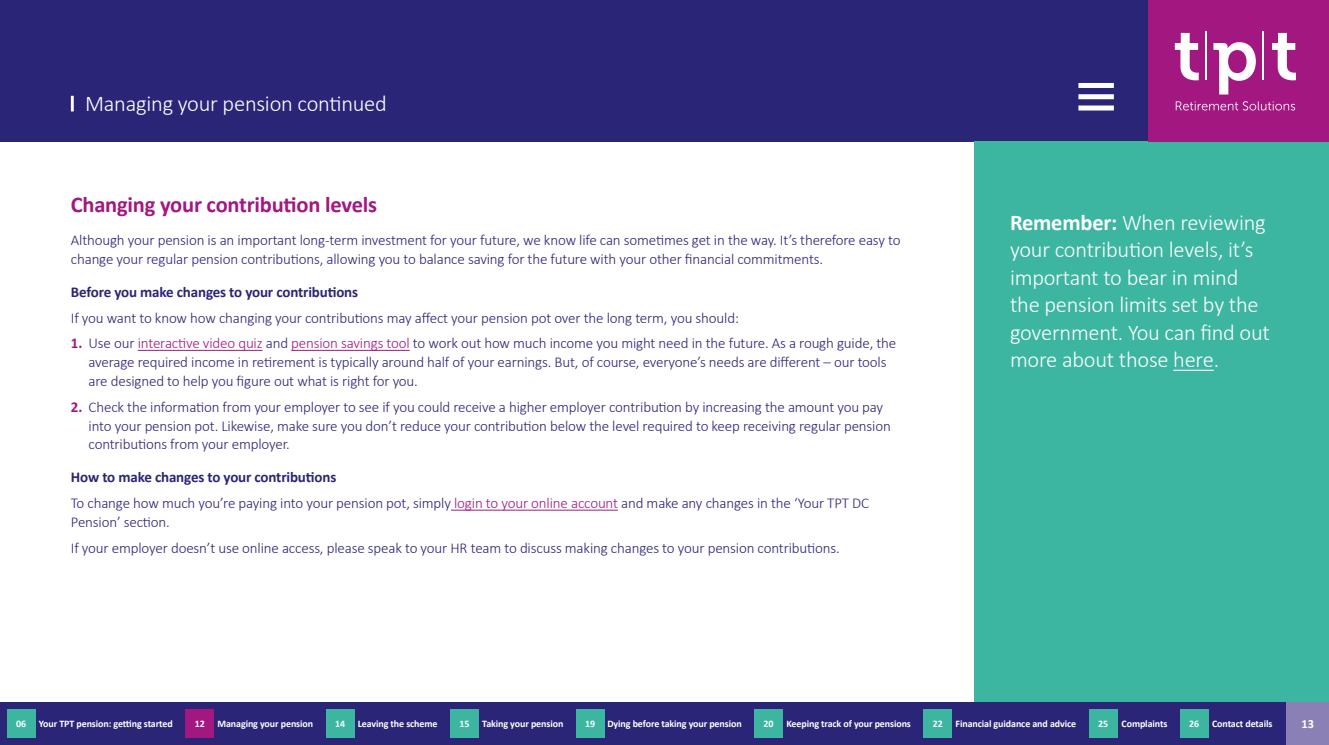
<style>
.page{position:relative;width:1329px;height:745px;background:#fff}
.page>*{position:absolute;margin:0;border:0;box-sizing:border-box;transform-origin:0 0}
.t1{font:300 22.5px/27.5px "Calibri";letter-spacing:-.01em;color:#fff}
.t2{font:700 22.5px "Calibri";letter-spacing:-.01em;color:#a31781}
.t3{font:300 15px/18.8px "Calibri";letter-spacing:-.01em;color:#2b2577}
.t4{font:700 15px "Calibri";letter-spacing:-.01em;color:#2b2577}
.t5{font:700 12.5px "Calibri";color:#fff}
.t6{font:700 10px "Calibri";letter-spacing:-.01em;color:#fff}
.s1{font-weight:700;color:#a31781}
.s2{color:#a31781}
.s3{font-weight:700}
</style>
<div class="page">
<div style="left:0;top:0;width:1148px;height:142px;background:#2b2577"></div>
<hr style="left:71px;top:96px;width:3px;height:15px;background:#fff">
<div style="left:974px;top:142px;width:355px;height:602px;background:#3cb5a1"></div>
<hr style="left:1173px;top:369px;width:41px;height:1px;background:#fff">
<hr style="left:138px;top:350px;width:125px;height:1px;background:#a31781">
<hr style="left:291px;top:350px;width:119px;height:1px;background:#a31781">
<hr style="left:451px;top:509px;width:167px;height:1px;background:#a31781">
<div style="left:1148px;top:0;width:181px;height:142px;background:#a31781"></div>
<svg style="left:1176px;top:101px;width:119px;height:9px"></svg>
<svg style="left:1175px;top:33px;width:24px;height:47px"></svg>
<svg style="left:1272px;top:33px;width:24px;height:47px"></svg>
<svg style="left:1213px;top:42px;width:43px;height:52px"></svg>
<hr style="left:1205px;top:31px;width:1px;height:49px;background:#fff">
<hr style="left:1262px;top:31px;width:1px;height:49px;background:#fff">
<div style="left:1078px;top:83px;width:36px;height:5px;background:#fff"></div>
<div style="left:1078px;top:94px;width:36px;height:5px;background:#fff"></div>
<div style="left:1078px;top:105px;width:36px;height:5px;background:#fff"></div>
<div style="left:0;top:702px;width:1307px;height:42px;background:#2b2577"></div>
<div style="left:7px;top:709px;width:28px;height:28px;background:#3cb5a1"></div>
<div style="left:186px;top:709px;width:28px;height:28px;background:#a31781"></div>
<div style="left:326px;top:709px;width:28px;height:28px;background:#3cb5a1"></div>
<div style="left:450px;top:709px;width:29px;height:28px;background:#3cb5a1"></div>
<div style="left:576px;top:709px;width:28px;height:28px;background:#3cb5a1"></div>
<div style="left:754px;top:709px;width:29px;height:28px;background:#3cb5a1"></div>
<div style="left:924px;top:709px;width:28px;height:28px;background:#3cb5a1"></div>
<div style="left:1089px;top:709px;width:28px;height:28px;background:#3cb5a1"></div>
<div style="left:1180px;top:709px;width:28px;height:28px;background:#3cb5a1"></div>
<div style="left:1286px;top:702px;width:43px;height:42px;background:#8a80b5"></div>
<h1 class="t1" style="left:85px;top:89px;width:303px">Managing your pension continued</h1>
<h1 class="t2" style="left:71px;top:188px;width:308px">Changing your contribution levels</h1>
<p class="t3" style="left:71px;top:230px;width:831px">Although your pension is an important long-term investment for your future, we know life can sometimes get in the way. It’s therefore easy to change your regular pension contributions, allowing you to balance saving for the future with your other financial commitments.</p>
<p class="t4" style="left:71px;top:281px;width:289px">Before you make changes to your contributions</p>
<p class="t3" style="left:71px;top:308px;width:669px">If you want to know how changing your contributions may affect your pension pot over the long term, you should:</p>
<p class="t3" style="left:89px;top:334px;width:809px;text-indent:-18px"><span class="s1">1.</span> Use our <span class="s2">interactive video quiz</span> and <span class="s2">pension savings tool</span> to work out how much income you might need in the future. As a rough guide, the average required income in retirement is typically around half of your earnings. But, of course, everyone’s needs are different – our tools are designed to help you figure out what is right for you.</p>
<p class="t3" style="left:89px;top:397px;width:804px;text-indent:-18px"><span class="s1">2.</span> Check the information from your employer to see if you could receive a higher employer contribution by increasing the amount you pay into your pension pot. Likewise, make sure you don’t reduce your contribution below the level required to keep receiving regular pension contributions from your employer.</p>
<p class="t3" style="left:71px;top:464px;width:800px;line-height:25.9px"><span class="s3">How to make changes to your contributions<br></span>To change how much you’re paying into your pension pot, simply <span class="s2">login to your online account</span> and make any changes in the ‘Your TPT DC</p>
<p class="t3" style="left:71px;top:508px;width:770px;line-height:25.9px">Pension’ section.<br>If your employer doesn’t use online access, please speak to your HR team to discuss making changes to your pension contributions.</p>
<h1 class="t1" style="left:1010px;top:208px;width:261px"><span class="s3">Remember:</span> When reviewing your contribution levels, it’s important to bear in mind the pension limits set by the government. You can find out more about those here.</h1>
<p class="t6" style="left:16px;top:716px;width:12px">06</p>
<p class="t6" style="left:39px;top:716px;width:135px">Your TPT pension: getting started</p>
<p class="t6" style="left:195px;top:716px;width:12px">12</p>
<p class="t6" style="left:217px;top:716px;width:97px">Managing your pension</p>
<p class="t6" style="left:335px;top:716px;width:12px">14</p>
<p class="t6" style="left:358px;top:716px;width:81px">Leaving the scheme</p>
<p class="t6" style="left:459px;top:716px;width:12px">15</p>
<p class="t6" style="left:482px;top:716px;width:83px">Taking your pension</p>
<p class="t6" style="left:585px;top:716px;width:158px">19 Dying before taking your pension</p>
<p class="t6" style="left:763px;top:716px;width:12px">20</p>
<p class="t6" style="left:786px;top:716px;width:126px">Keeping track of your pensions</p>
<p class="t6" style="left:933px;top:716px;width:12px">22</p>
<p class="t6" style="left:955px;top:716px;width:122px">Financial guidance and advice</p>
<p class="t6" style="left:1098px;top:716px;width:12px">25</p>
<p class="t6" style="left:1121px;top:716px;width:47px">Complaints</p>
<p class="t6" style="left:1189px;top:716px;width:12px">26</p>
<p class="t6" style="left:1212px;top:716px;width:62px">Contact details</p>
<p class="t5" style="left:1301px;top:715px;width:14px">13</p>
</div>
